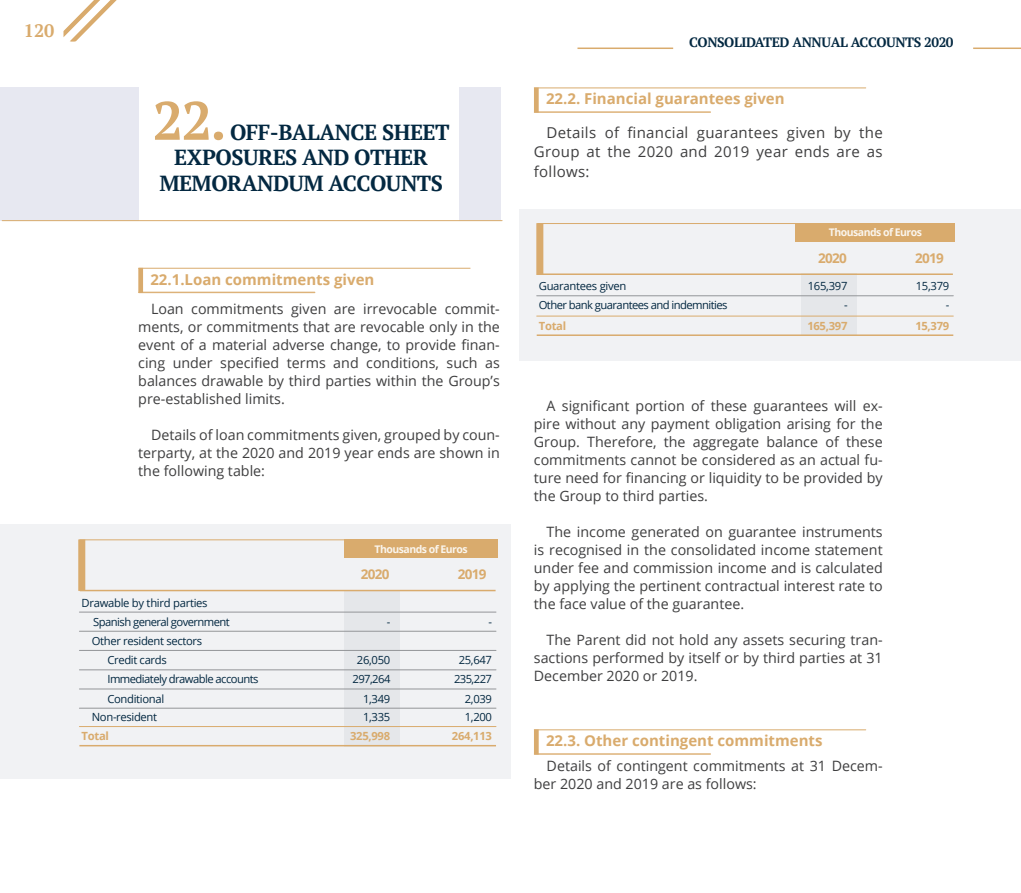
<style>
.page{position:relative;width:1021px;height:893px;background:#fff}
.page>*{position:absolute;margin:0;border:0;box-sizing:border-box;transform-origin:0 0}
.t1{font:700 54px "PT Serif";color:#d9ab6d}
.t2{font:700 21.75px "PT Serif";letter-spacing:-.025em;color:#032841}
.t3{font:700 18px "PT Serif";color:#d9ab6d}
.t4{font:700 15px "Open Sans";color:#d9ab6d}
.t5{font:15px/19.5px "Open Sans";letter-spacing:.02em;color:#3e3e3f;text-align:justify}
.t6{font:14.25px/18px "Open Sans";color:#3e3e3f;text-align:justify}
.t7{font:700 13.5px "PT Serif";letter-spacing:-.03em;color:#032841}
.t8{font:700 13.5px "Open Sans";letter-spacing:-.05em;color:#d9ab6d}
.t9{font:11.25px "Open Sans";letter-spacing:-.03em;color:#032841}
.t10{font:11.25px "Open Sans";letter-spacing:-.05em;color:#032841}
.t11{font:700 11.25px "Open Sans";letter-spacing:-.025em;color:#d9ab6d}
.t12{font:700 10.5px "Open Sans";letter-spacing:-.05em;color:#faf5ed}
</style>
<div class="page">
<svg style="left:63px;top:0;width:54px;height:41px"></svg>
<hr style="left:973px;top:48px;width:47px;height:1px;background:#d9ab6d">
<hr style="left:577px;top:48px;width:96px;height:1px;background:#d9ab6d">
<hr style="left:138px;top:292px;width:177px;height:1px;background:#ddb279">
<hr style="left:534px;top:111px;width:177px;height:2px;background:#ddb279">
<hr style="left:534px;top:753px;width:177px;height:2px;background:#ddb279">
<hr style="left:139px;top:268px;width:331px;height:1px;background:#d9ab6d">
<hr style="left:534px;top:88px;width:331px;height:1px;background:#d9ab6d">
<hr style="left:534px;top:729px;width:331px;height:1px;background:#d9ab6d">
<svg style="left:138px;top:268px;width:5px;height:25px"></svg>
<hr style="left:534px;top:88px;width:4px;height:25px;background:#d9ab6d">
<hr style="left:534px;top:729px;width:4px;height:25px;background:#d9ab6d">
<div style="left:0;top:88px;width:138px;height:133px;background:#e7e8f1"></div>
<div style="left:458px;top:88px;width:42px;height:133px;background:#e7e8f1"></div>
<hr style="left:2px;top:220px;width:500px;height:1px;background:#d9ab6d">
<div style="left:0;top:524px;width:510px;height:254px;background:#f1f2f4"></div>
<div style="left:344px;top:591px;width:55px;height:155px;background:#e5e7ea"></div>
<div style="left:344px;top:539px;width:153px;height:18px;background:#d9ab6d"></div>
<hr style="left:79px;top:612px;width:417px;height:1px;background:#939598">
<hr style="left:79px;top:670px;width:417px;height:1px;background:#939598">
<hr style="left:79px;top:726px;width:417px;height:1px;background:#d9ab6d">
<hr style="left:79px;top:631px;width:417px;height:1px;background:#939598">
<hr style="left:79px;top:689px;width:417px;height:1px;background:#939598">
<hr style="left:79px;top:745px;width:417px;height:1px;background:#d9ab6d">
<hr style="left:79px;top:650px;width:417px;height:1px;background:#939598">
<hr style="left:79px;top:708px;width:417px;height:1px;background:#939598">
<hr style="left:80px;top:590px;width:415px;height:1px;background:#d9ab6d">
<div style="left:519px;top:210px;width:501px;height:151px;background:#f1f2f4"></div>
<div style="left:801px;top:273px;width:55px;height:63px;background:#e5e7ea"></div>
<div style="left:796px;top:223px;width:159px;height:18px;background:#d9ab6d"></div>
<hr style="left:536px;top:296px;width:417px;height:1px;background:#939598">
<hr style="left:536px;top:316px;width:417px;height:1px;background:#d9ab6d">
<hr style="left:536px;top:334px;width:417px;height:2px;background:#d9ab6d">
<hr style="left:537px;top:273px;width:415px;height:2px;background:#d9ab6d">
<hr style="left:80px;top:539px;width:410px;height:1px;background:#d9ab6d">
<hr style="left:538px;top:223px;width:410px;height:1px;background:#d9ab6d">
<svg style="left:78px;top:539px;width:7px;height:52px"></svg>
<div style="left:536px;top:223px;width:7px;height:52px;background:#d9ab6d;border:2px solid #d9ab6d"></div>
<p class="t3" style="left:24px;top:18px;width:32px">120</p>
<h1 class="t1" style="left:153px;top:85px;width:75px">22.</h1>
<h2 class="t2" style="left:230px;top:118px;width:221px">OFF-BALANCE SHEET</h2>
<h2 class="t2" style="left:174px;top:143px;width:255px">EXPOSURES AND OTHER</h2>
<h2 class="t2" style="left:159px;top:169px;width:285px">MEMORANDUM ACCOUNTS</h2>
<p class="t4" style="left:150px;top:269px;width:225px">22.1.Loan commitments given</p>
<p class="t6" style="left:138px;top:300px;width:363px;text-indent:13px">Loan commitments given are irrevocable commit&shy;ments, or commitments that are revocable only in the event of a material adverse change, to provide finan&shy;cing under specified terms and conditions, such as balances drawable by third parties within the Group’s pre-established limits.</p>
<p class="t6" style="left:138px;top:426px;width:363px;text-indent:13px">Details of loan commitments given, grouped by coun&shy;terparty, at the 2020 and 2019 year ends are shown in the following table:</p>
<p class="t12" style="left:374px;top:541px;width:95px">Thousands of Euros</p>
<p class="t9" style="left:81px;top:595px;width:128px">Drawable by third parties</p>
<p class="t8" style="left:361px;top:565px;width:30px">2020</p>
<p class="t8" style="left:458px;top:565px;width:30px">2019</p>
<p class="t10" style="left:93px;top:614px;width:138px">Spanish general government</p>
<p class="t9" style="left:387px;top:614px;width:5px">-</p>
<p class="t9" style="left:488px;top:614px;width:5px">-</p>
<p class="t9" style="left:92px;top:633px;width:112px">Other resident sectors</p>
<p class="t9" style="left:107px;top:652px;width:61px">Credit cards</p>
<p class="t9" style="left:357px;top:652px;width:35px">26,050</p>
<p class="t9" style="left:459px;top:652px;width:35px">25,647</p>
<p class="t10" style="left:107px;top:672px;width:152px">Immediately drawable accounts</p>
<p class="t9" style="left:352px;top:672px;width:39px">297,264</p>
<p class="t9" style="left:454px;top:672px;width:39px">235,227</p>
<p class="t9" style="left:107px;top:691px;width:58px">Conditional</p>
<p class="t9" style="left:363px;top:691px;width:29px">1,349</p>
<p class="t9" style="left:465px;top:691px;width:29px">2,039</p>
<p class="t9" style="left:92px;top:710px;width:67px">Non-resident</p>
<p class="t9" style="left:363px;top:710px;width:29px">1,335</p>
<p class="t9" style="left:465px;top:710px;width:29px">1,200</p>
<p class="t11" style="left:81px;top:728px;width:29px">Total</p>
<p class="t11" style="left:350px;top:728px;width:42px">325,998</p>
<p class="t11" style="left:452px;top:728px;width:42px">264,113</p>
<p class="t7" style="left:689px;top:33px;width:266px">CONSOLIDATED ANNUAL ACCOUNTS 2020</p>
<p class="t4" style="left:546px;top:88px;width:240px">22.2. Financial guarantees given</p>
<p class="t5" style="left:534px;top:122px;width:350px;text-indent:13px">Details of financial guarantees given by the Group at the 2020 and 2019 year ends are as follows:</p>
<p class="t12" style="left:828px;top:225px;width:95px">Thousands of Euros</p>
<p class="t8" style="left:818px;top:249px;width:30px">2020</p>
<p class="t8" style="left:915px;top:249px;width:30px">2019</p>
<p class="t9" style="left:538px;top:278px;width:89px">Guarantees given</p>
<p class="t9" style="left:807px;top:278px;width:41px">165,397</p>
<p class="t9" style="left:915px;top:278px;width:35px">15,379</p>
<p class="t10" style="left:539px;top:298px;width:190px">Other bank guarantees and indemnities</p>
<p class="t9" style="left:844px;top:298px;width:5px">-</p>
<p class="t9" style="left:945px;top:298px;width:5px">-</p>
<p class="t11" style="left:539px;top:318px;width:29px">Total</p>
<p class="t11" style="left:807px;top:318px;width:42px">165,397</p>
<p class="t11" style="left:915px;top:318px;width:35px">15,379</p>
<p class="t6" style="left:534px;top:396px;width:350px;text-indent:13px">A significant portion of these guarantees will ex&shy;pire without any payment obligation arising for the Group. Therefore, the aggregate balance of these commitments cannot be considered as an actual fu&shy;ture need for financing or liquidity to be provided by the Group to third parties.</p>
<p class="t6" style="left:534px;top:522px;width:350px;text-indent:13px">The income generated on guarantee instruments is recognised in the consolidated income statement under fee and commission income and is calculated by applying the pertinent contractual interest rate to the face value of the guarantee.</p>
<p class="t6" style="left:534px;top:630px;width:350px;text-indent:13px">The Parent did not hold any assets securing tran&shy;sactions performed by itself or by third parties at 31<br>December 2020 or 2019.</p>
<p class="t4" style="left:546px;top:730px;width:278px">22.3. Other contingent commitments</p>
<p class="t6" style="left:534px;top:756px;width:350px;text-indent:13px">Details of contingent commitments at 31 Decem&shy;ber 2020 and 2019 are as follows:</p>
</div>
